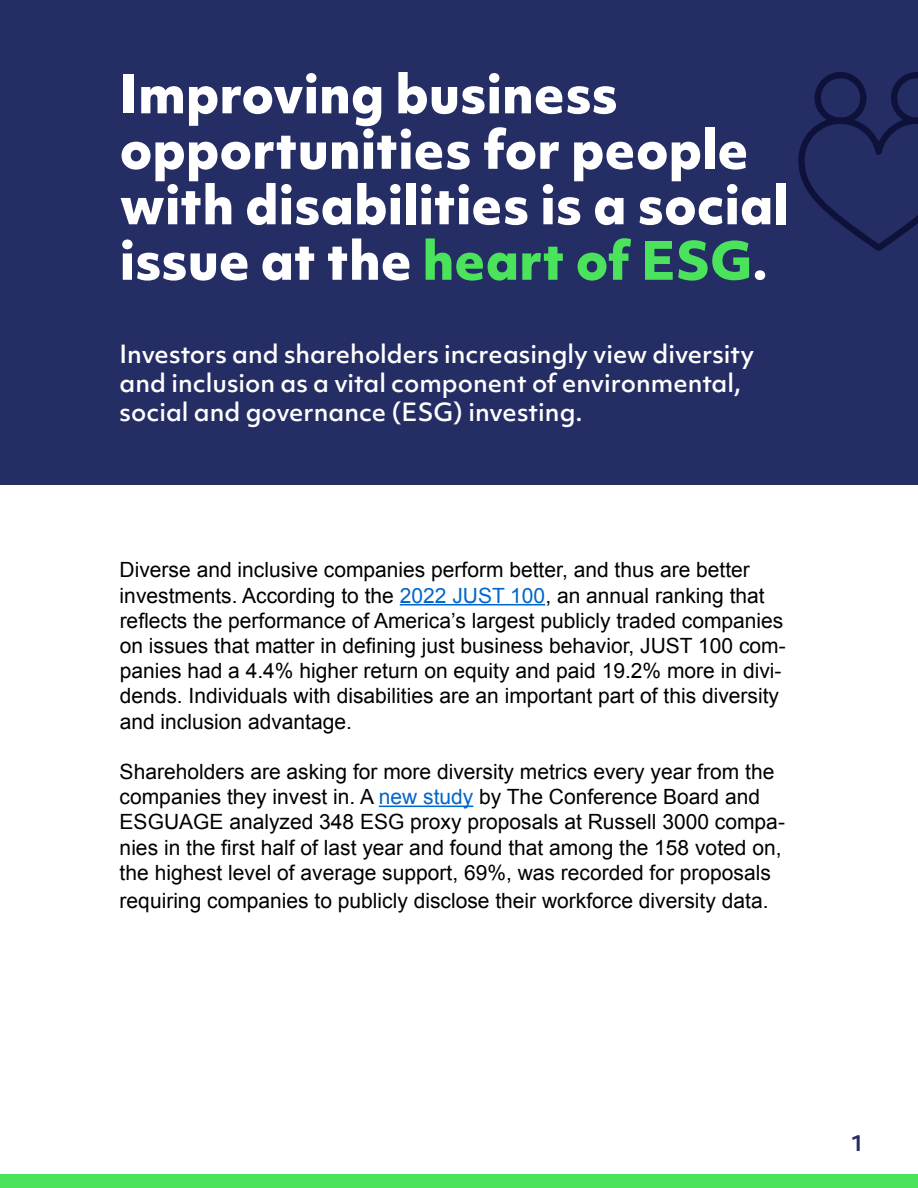
<style>
.page{position:relative;width:918px;height:1188px;background:#fff}
.page>*{position:absolute;margin:0;border:0;box-sizing:border-box;transform-origin:0 0}
.t1{font:800 51px/55.5px "Objektiv Mk 1";color:#fff}
.t2{font:500 24px/28.8px "Objektiv Mk 1";color:#fff}
.t3{font:21px/25.2px "Arial";color:#000}
.t4{font:700 21px "Objektiv Mk 1";color:#252d65}
.s1{color:#4ce35c}
.s2{color:#06c}
</style>
<div class="page">
<hr style="left:400px;top:604px;width:145px;height:1px;background:#06c">
<hr style="left:379px;top:806px;width:94px;height:1px;background:#06c">
<div style="left:0;top:0;width:918px;height:484px;background:#252d65"></div>
<div style="left:0;top:1174px;width:918px;height:14px;background:#4ce35c"></div>
<svg style="left:798px;top:72px;width:120px;height:179px"></svg>
<h1 class="t1" style="left:120px;top:65px;width:671px">Improving business opportunities for people with disabilities is a social issue at the <span class="s1">heart of ESG</span>.</h1>
<p class="t2" style="left:120px;top:339px;width:636px">Investors and shareholders increasingly view diversity and inclusion as a vital component of environmental, social and governance (ESG) investing.</p>
<p class="t3" style="left:120px;top:558px;width:668px">Diverse and inclusive companies perform better, and thus are better investments. According to the <span class="s2">2022 JUST 100</span>, an annual ranking that reflects the performance of America’s largest publicly traded companies on issues that matter in defining just business behavior, JUST 100 com&shy;panies had a 4.4% higher return on equity and paid 19.2% more in divi&shy;dends. Individuals with disabilities are an important part of this diversity and inclusion advantage.</p>
<p class="t3" style="left:120px;top:759px;width:667px">Shareholders are asking for more diversity metrics every year from the companies they invest in. A <span class="s2">new study</span> by The Conference Board and ESGUAGE analyzed 348 ESG proxy proposals at Russell 3000 compa&shy;nies in the first half of last year and found that among the 158 voted on, the highest level of average support, 69%, was recorded for proposals</p>
<p class="t3" style="left:120px;top:889px;width:650px">requiring companies to publicly disclose their workforce diversity data.</p>
<p class="t4" style="left:851px;top:1128px;width:15px">1</p>
</div>
